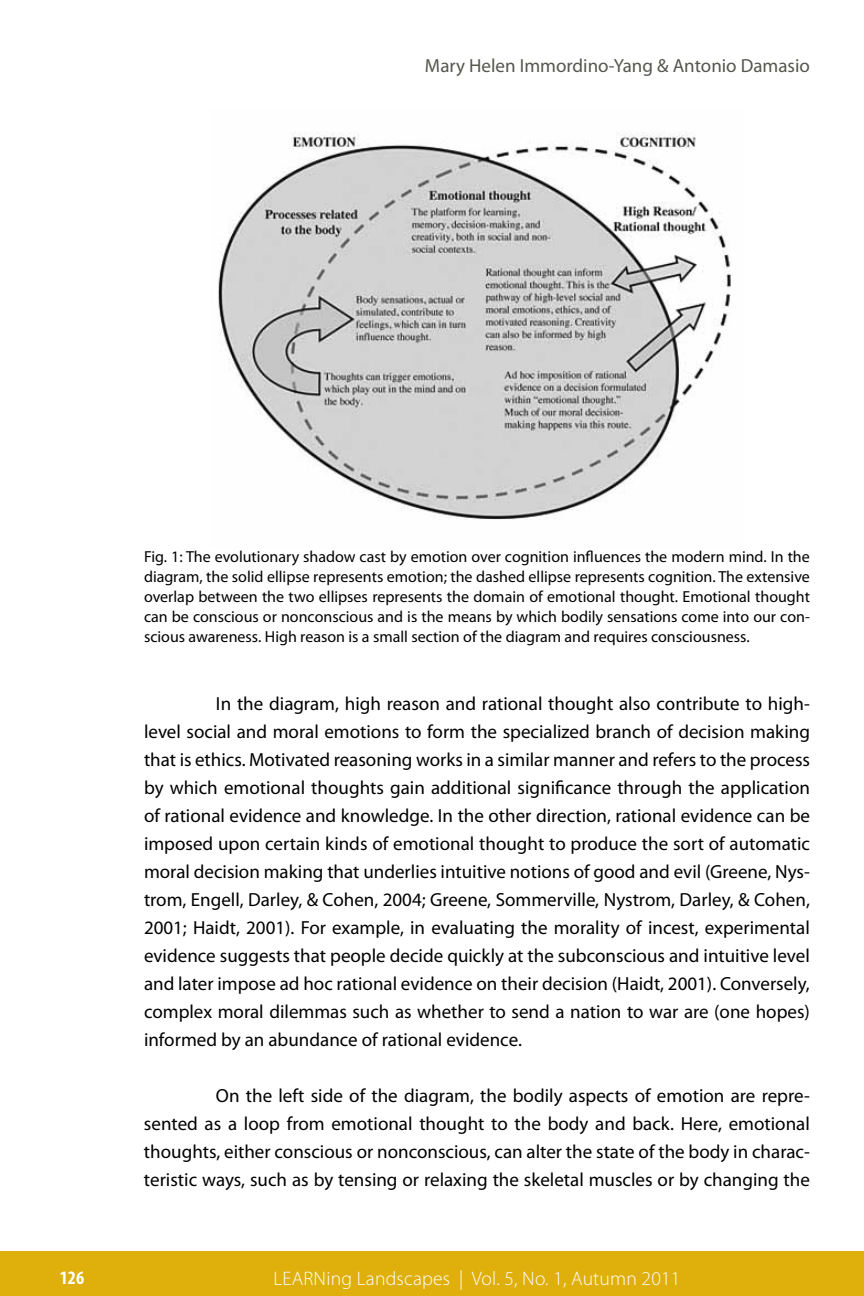
<style>
.page{position:relative;width:864px;height:1296px;background:#fff}
.page>*{position:absolute;margin:0;border:0;box-sizing:border-box;transform-origin:0 0}
.t1{font:300 19.6px "Myriad Pro";letter-spacing:.01em;color:#fff}
.t2{font:19px/28px "Myriad Pro";color:#000;text-align:justify}
.t3{font:19px "Myriad Pro";color:#56564f}
.t4{font:700 condensed 19px "Myriad Pro";color:#fff}
.t5{font:16px/20px "Myriad Pro";color:#000;text-align:justify}
</style>
<div class="page">
<div style="left:0;top:1251px;width:864px;height:45px;background:#dfaf0c"></div>
<img style="left:218px;top:133px;width:513px;height:387px">
<p class="t3" style="left:425px;top:54px;width:387px">Mary Helen Immordino-Yang &amp; Antonio Damasio</p>
<p class="t5" style="left:144px;top:546px;width:667px">Fig. 1: The evolutionary shadow cast by emotion over cognition influences the modern mind. In the diagram, the solid ellipse represents emotion; the dashed ellipse represents cognition. The extensive overlap between the two ellipses represents the domain of emotional thought. Emotional thought can be conscious or nonconscious and is the means by which bodily sensations come into our con&shy;scious awareness. High reason is a small section of the diagram and requires consciousness.</p>
<p class="t2" style="left:144px;top:690px;width:668px;text-indent:72px">In the diagram, high reason and rational thought also contribute to high&shy;level social and moral emotions to form the specialized branch of decision making that is ethics. Motivated reasoning works in a similar manner and refers to the process by which emotional thoughts gain additional significance through the application of rational evidence and knowledge. In the other direction, rational evidence can be imposed upon certain kinds of emotional thought to produce the sort of automatic moral decision making that underlies intuitive notions of good and evil (Greene, Nys&shy;trom, Engell, Darley, &amp; Cohen, 2004; Greene, Sommerville, Nystrom, Darley, &amp; Cohen, 2001; Haidt, 2001). For example, in evaluating the morality of incest, experimental evidence suggests that people decide quickly at the subconscious and intuitive level and later impose ad hoc rational evidence on their decision (Haidt, 2001). Conversely, complex moral dilemmas such as whether to send a nation to war are (one hopes) informed by an abundance of rational evidence.</p>
<p class="t2" style="left:144px;top:1082px;width:668px;text-indent:72px">On the left side of the diagram, the bodily aspects of emotion are repre&shy;sented as a loop from emotional thought to the body and back. Here, emotional thoughts, either conscious or nonconscious, can alter the state of the body in charac&shy;teristic ways, such as by tensing or relaxing the skeletal muscles or by changing the</p>
<p class="t4" style="left:60px;top:1266px;width:26px">126</p>
<p class="t1" style="left:274px;top:1267px;width:408px">LEARNing Landscapes | Vol. 5, No. 1, Autumn 2011</p>
</div>
